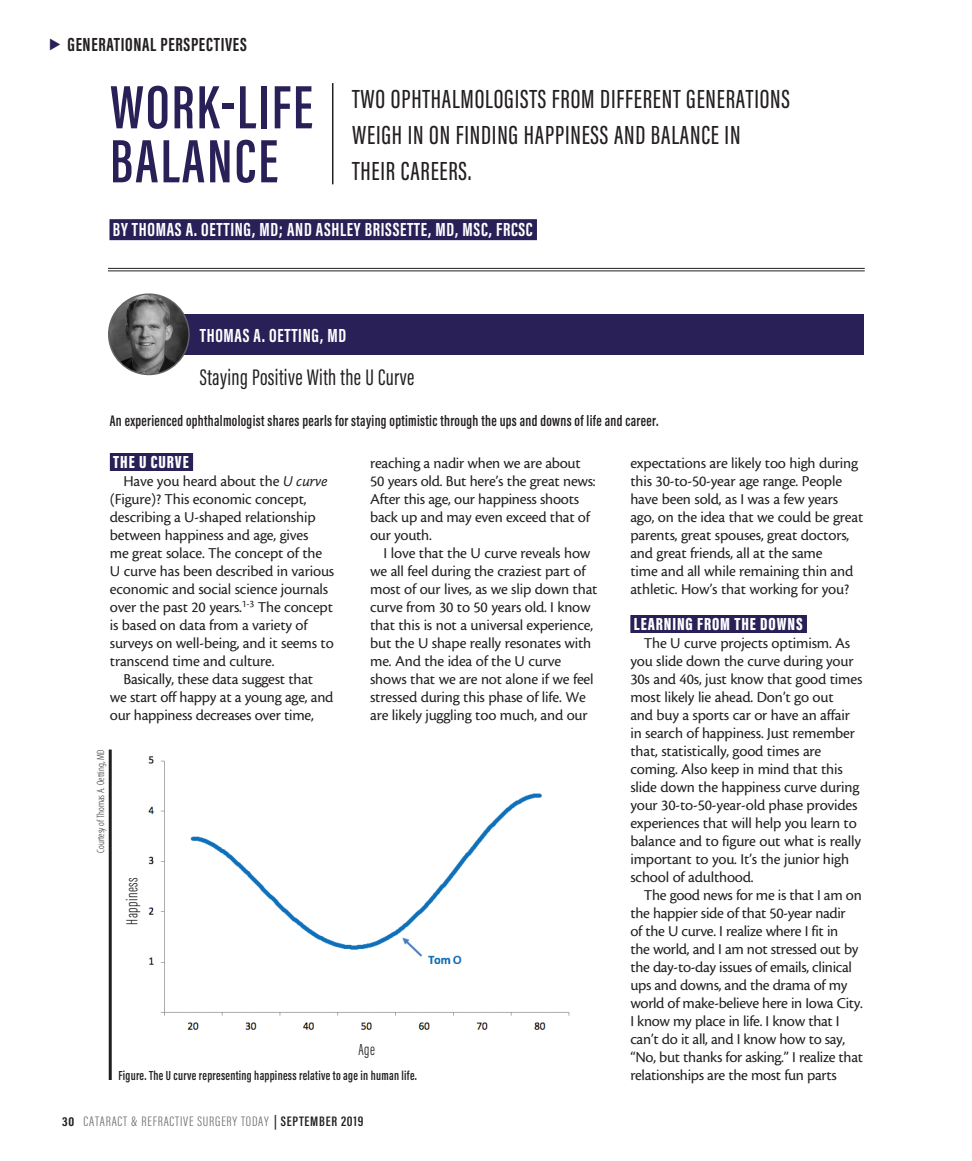
<style>
.page{position:relative;width:972px;height:1161px;background:#fff}
.page>*{position:absolute;margin:0;border:0;box-sizing:border-box;transform-origin:0 0}
.headline{font:600 63px/54px "Acumin Pro Extra Cond";letter-spacing:.035em;color:#282057}
.headline-2{font:500 27px/36px "Acumin Pro Extra Cond";letter-spacing:.03em;color:#231f20}
.deck{font:23.25px "Acumin Pro Extra Cond";letter-spacing:.015em;color:#231f20}
.author{font:700 19.5px "Acumin Pro Extra Cond";letter-spacing:.035em;color:#fff}
.t1{font:700 19.5px "Acumin Pro Extra Cond";letter-spacing:.035em;color:#231f20}
.subhead{font:900 18px "Acumin Pro Extra Cond";letter-spacing:.05em;color:#fff}
.callout_copy{font:300 16.5px "Acumin Pro Extra Cond";letter-spacing:.03em;color:#231f20}
.body{font:15.75px/18px "Cronos MM 408 10";letter-spacing:-.01em;color:#231f20}
.sidebar_deck{font:600 15.75px "Acumin Pro Extra Cond";letter-spacing:.02em;color:#231f20}
.t2{font:300 14.1px "Acumin Pro Extra Cond";letter-spacing:.05em;color:#6c6d70;scale:1.11 1}
.t3{font:600 13.5px "Acumin Pro Extra Cond";letter-spacing:.02em;color:#231f20}
.image_courtesy{font:10.5px "Myriad MM 215 300";color:#231f20}
.s1{font-family:"Cronos MM It 408 10"}
.s2{font-weight:700;font-size:13.35px;color:#231f20}
.s3{font-weight:600;color:#231f20}
</style>
<div class="page">
<div style="left:110px;top:453px;width:83px;height:18px;background:#282057"></div>
<div style="left:630px;top:615px;width:177px;height:18px;background:#282057"></div>
<div style="left:183px;top:314px;width:681px;height:41px;background:#282057"></div>
<img style="left:109px;top:294px;width:80px;height:80px;border-radius:40px">
<div style="left:108px;top:293px;width:82px;height:82px;border:1px solid #636366;border-radius:50%"></div>
<hr style="left:332px;top:83px;width:1px;height:101px;background:#231f20">
<div style="left:110px;top:219px;width:427px;height:21px;background:#282057"></div>
<hr style="left:108px;top:268px;width:757px;height:1px;background:#231f20">
<hr style="left:108px;top:271px;width:757px;height:1px;background:#231f20">
<img style="left:148px;top:756px;width:422px;height:274px">
<hr style="left:109px;top:750px;width:3px;height:330px;background:#231f20">
<p class="t1" style="left:67px;top:32px;width:181px">GENERATIONAL PERSPECTIVES</p>
<p class="headline" style="left:110px;top:80px;width:204px">WORK-LIFE<br>BALANCE</p>
<p class="headline-2" style="left:352px;top:81px;width:439px">TWO OPHTHALMOLOGISTS FROM DIFFERENT GENERATIONS<br>WEIGH IN ON FINDING HAPPINESS AND BALANCE IN<br>THEIR CAREERS.</p>
<p class="author" style="left:113px;top:217px;width:421px">BY THOMAS A. OETTING, MD; AND ASHLEY BRISSETTE, MD, MSC, FRCSC</p>
<p class="author" style="left:200px;top:324px;width:148px">THOMAS A. OETTING, MD</p>
<p class="deck" style="left:200px;top:364px;width:216px">Staying Positive With the U Curve</p>
<p class="sidebar_deck" style="left:110px;top:411px;width:550px">An experienced ophthalmologist shares pearls for staying optimistic through the ups and downs of life and career.</p>
<p class="subhead" style="left:113px;top:451px;width:77px">THE U CURVE</p>
<p class="body" style="left:110px;top:472px;width:226px;text-indent:14px">Have you heard about the <span class="s1">U curve </span>(Figure)? This economic concept, describing a U-shaped relationship between happiness and age, gives<br>me great solace. The concept of the U curve has been described in various economic and social science journals over the past 20 years.<sup>1-3</sup> The concept is based on data from a variety of surveys on well-being, and it seems to transcend time and culture.</p>
<p class="body" style="left:110px;top:670px;width:225px;text-indent:14px">Basically, these data suggest that we start off happy at a young age, and our happiness decreases over time,</p>
<p class="body" style="left:370px;top:454px;width:227px">reaching a nadir when we are about<br>50 years old. But here’s the great news:<br>After this age, our happiness shoots back up and may even exceed that of our youth.</p>
<p class="body" style="left:370px;top:544px;width:229px;text-indent:14px">I love that the U curve reveals how we all feel during the craziest part of most of our lives, as we slip down that curve from 30 to 50 years old. I know that this is not a universal experience, but the U shape really resonates with me. And the idea of the U curve shows that we are not alone if we feel stressed during this phase of life. We are likely juggling too much, and our</p>
<p class="body" style="left:630px;top:454px;width:234px">expectations are likely too high during this 30-to-50-year age range. People have been sold, as I was a few years ago, on the idea that we could be great parents, great spouses, great doctors, and great friends, all at the same<br>time and all while remaining thin and athletic. How’s that working for you?</p>
<p class="subhead" style="left:634px;top:613px;width:170px">LEARNING FROM THE DOWNS</p>
<p class="body" style="left:630px;top:634px;width:234px;text-indent:14px">The U curve projects optimism. As you slide down the curve during your 30s and 40s, just know that good times most likely lie ahead. Don’t go out<br>and buy a sports car or have an affair in search of happiness. Just remember that, statistically, good times are coming. Also keep in mind that this slide down the happiness curve during your 30-to-50-year-old phase provides experiences that will help you learn to balance and to figure out what is really important to you. It’s the junior high school of adulthood.</p>
<p class="body" style="left:630px;top:886px;width:234px;text-indent:14px">The good news for me is that I am on the happier side of that 50-year nadir<br>of the U curve. I realize where I fit in<br>the world, and I am not stressed out by the day-to-day issues of emails, clinical ups and downs, and the drama of my world of make-believe here in Iowa City.<br>I know my place in life. I know that I can’t do it all, and I know how to say, “No, but thanks for asking.” I realize that relationships are the most fun parts</p>
<p class="image_courtesy" style="left:96px;top:853px;width:105px;rotate:-90deg">Courtesy of Thomas A. Oetting, MD</p>
<p class="callout_copy" style="left:122px;top:925px;width:49px;rotate:-90deg">Happiness</p>
<p class="callout_copy" style="left:358px;top:1039px;width:18px">Age</p>
<p class="t3" style="left:118px;top:1067px;width:300px">Figure. The U curve representing happiness relative to age in human life.</p>
<p class="t2" style="left:62px;top:1113px;width:273px"><span class="s2">30</span> CATARACT &amp; REFRACTIVE SURGERY TODAY <span class="s3">| SEPTEMBER 2019</span></p>
</div>
